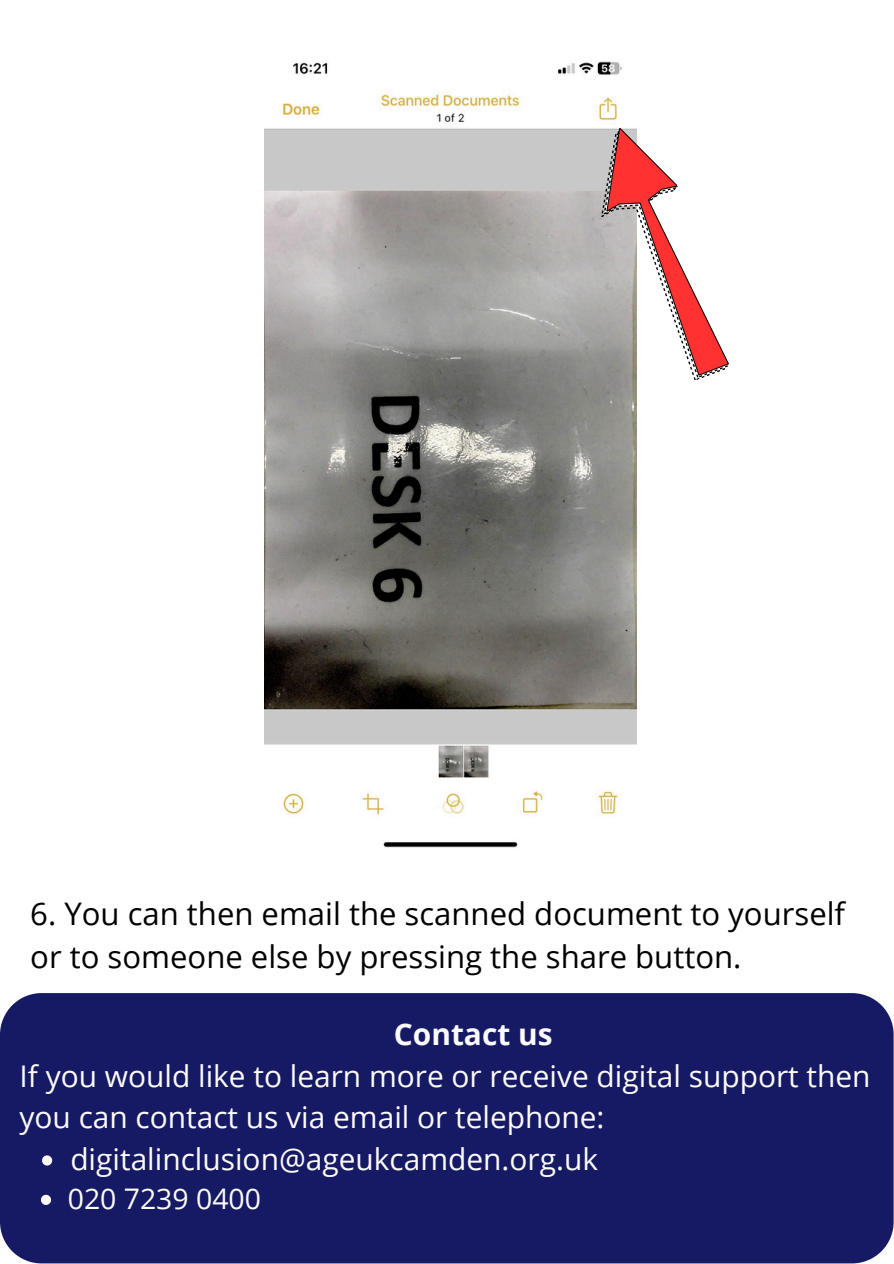
<style>
.page{position:relative;width:894px;height:1264px;background:#fff}
.page>*{position:absolute;margin:0;border:0;box-sizing:border-box;transform-origin:0 0}
.t1{font:31.05px/42.9px "Open Sans";color:#000}
.t2{font:29.85px/41.7px "Open Sans";color:#fcfbfa}
.t3{font:28.35px "Open Sans";color:#fcfbfa}
.s1{font-weight:700}
</style>
<div class="page">
<div style="left:0;top:993px;width:893px;height:270px;background:#161a64"></div>
<img style="left:264px;top:61px;width:372px;height:787px">
<svg style="left:42px;top:1155px;width:10px;height:10px"></svg>
<svg style="left:41px;top:1194px;width:10px;height:10px"></svg>
<svg style="left:576px;top:116px;width:153px;height:276px"></svg>
<p class="t1" style="left:30px;top:891px;width:816px">6. You can then email the scanned document to yourself or to someone else by pressing the share button.</p>
<h1 class="t2" style="left:20px;top:1012px;width:852px;text-indent:374px"><span class="s1">Contact us<br></span>If you would like to learn more or receive digital support then you can contact us via email or telephone:</h1>
<h1 class="t2" style="left:70px;top:1137px;width:529px">digitalinclusion@ageukcamden.org.uk</h1>
<p class="t3" style="left:68px;top:1179px;width:195px">020 7239 0400</p>
</div>
